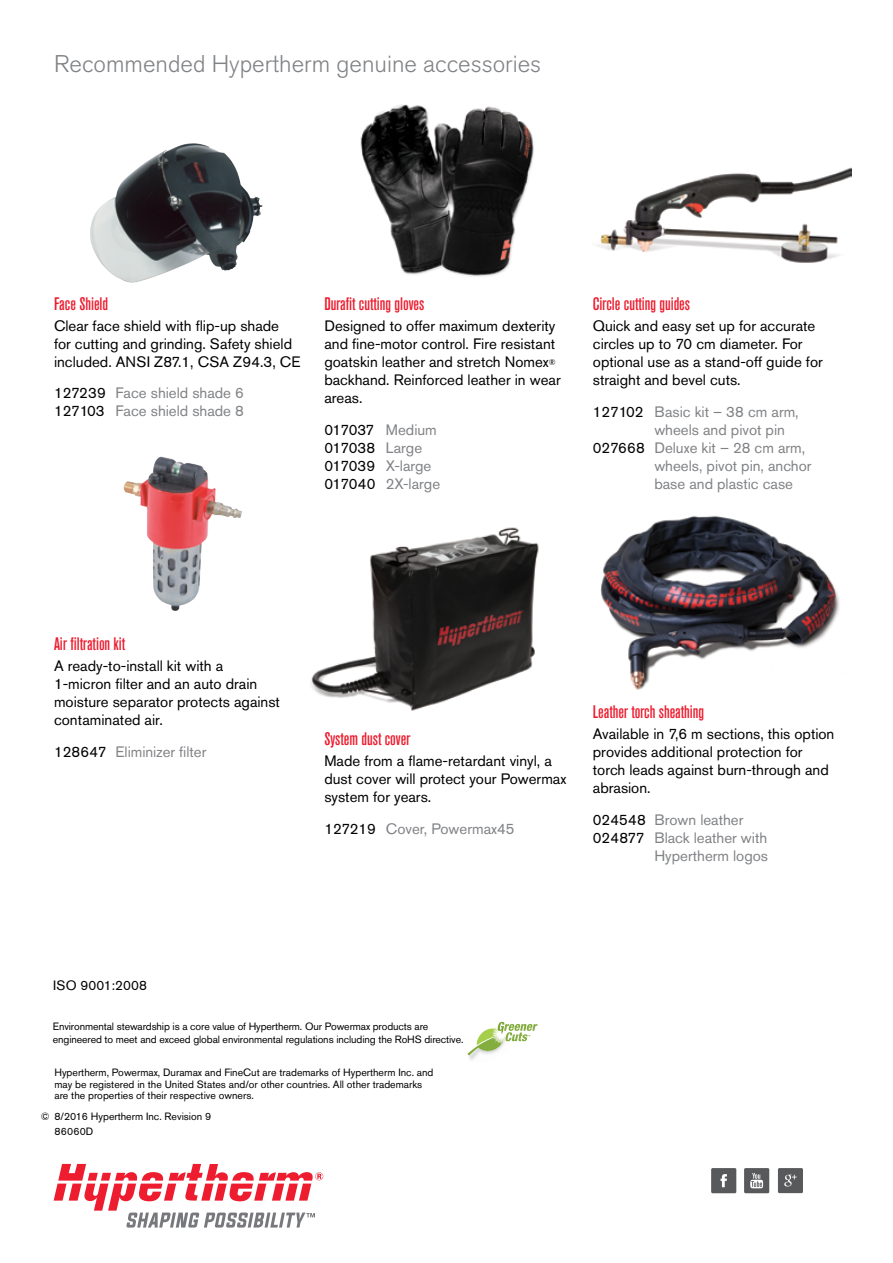
<style>
.page{position:relative;width:893px;height:1263px;background:#fff}
.page>*{position:absolute;margin:0;border:0;box-sizing:border-box;transform-origin:0 0}
.Cover_subtitle_Data{font:300 24px "Akzidenz Grotesk Pro";color:#808285}
.B_Head_Data_-_12_15{font:500 condensed 18px "Akzidenz Grotesk Pro";color:#ed1c2e}
.Accessory_Descriptio{font:15px/18px "Akzidenz Grotesk Pro";color:#000}
.Accessory_Product_Nu{font:15px/18px "Akzidenz Grotesk Pro";color:#808285}
.Accessory_Product_Nu-2{font:15px "Akzidenz Grotesk Pro";color:#000}
.t1{font:13.5px "Akzidenz Grotesk Pro";letter-spacing:.01em;color:#000}
.Text_no_indent{font:10.5px/11.2px "Akzidenz Grotesk Pro";color:#000}
.s1{color:#000}
.s2{font-size:8.25px}
.s3{color:#808285}
</style>
<div class="page">
<div style="left:711px;top:1168px;width:25px;height:25px;background:#58595b"></div>
<svg style="left:720px;top:1174px;width:7px;height:13px"></svg>
<div style="left:744px;top:1168px;width:25px;height:25px;background:#58595b"></div>
<svg style="left:750px;top:1173px;width:13px;height:15px"></svg>
<div style="left:778px;top:1168px;width:25px;height:25px;background:#58595b"></div>
<svg style="left:784px;top:1175px;width:13px;height:12px"></svg>
<img style="left:468px;top:1055px;width:9px;height:5px">
<svg style="left:467px;top:1022px;width:71px;height:33px"></svg>
<img style="left:90px;top:143px;width:148px;height:140px">
<img style="left:123px;top:457px;width:119px;height:154px">
<img style="left:360px;top:104px;width:174px;height:173px">
<img style="left:311px;top:527px;width:228px;height:184px">
<img style="left:598px;top:167px;width:253px;height:96px">
<img style="left:600px;top:515px;width:240px;height:175px">
<svg style="left:54px;top:1164px;width:269px;height:63px"></svg>
<p class="Cover_subtitle_Data" style="left:54px;top:48px;width:489px">Recommended Hypertherm genuine accessories</p>
<p class="B_Head_Data_-_12_15" style="left:54px;top:292px;width:56px">Face Shield</p>
<p class="Accessory_Descriptio" style="left:54px;top:317px;width:248px">Clear face shield with flip-up shade<br>for cutting and grinding. Safety shield included. ANSI Z87.1, CSA Z94.3, CE</p>
<p class="Accessory_Product_Nu" style="left:54px;top:384px;width:191px"><span class="s1">127239</span> Face shield shade 6</p>
<p class="Accessory_Product_Nu" style="left:54px;top:402px;width:191px"><span class="s1">127103</span> Face shield shade 8</p>
<p class="B_Head_Data_-_12_15" style="left:324px;top:292px;width:102px">Durafit cutting gloves</p>
<p class="Accessory_Descriptio" style="left:324px;top:317px;width:238px">Designed to offer maximum dexterity and fine-motor control. Fire resistant goatskin leather and stretch Nomex<span class="s2">® </span>backhand. Reinforced leather in wear areas.</p>
<p class="Accessory_Product_Nu-2" style="left:324px;top:420px;width:114px">017037 <span class="s3">Medium</span></p>
<p class="Accessory_Product_Nu-2" style="left:324px;top:438px;width:99px">017038 <span class="s3">Large</span></p>
<p class="Accessory_Product_Nu" style="left:324px;top:456px;width:109px"><span class="s1">017039</span> X-large</p>
<p class="Accessory_Product_Nu" style="left:324px;top:474px;width:117px"><span class="s1">017040</span> 2X-large</p>
<p class="B_Head_Data_-_12_15" style="left:593px;top:292px;width:99px">Circle cutting guides</p>
<p class="Accessory_Descriptio" style="left:593px;top:317px;width:231px">Quick and easy set up for accurate circles up to 70 cm diameter. For optional use as a stand-off guide for straight and bevel cuts.</p>
<p class="Accessory_Product_Nu" style="left:654px;top:402px;width:146px;text-indent:-62px"><span class="s1">127102</span> Basic kit – 38 cm arm, wheels and pivot pin</p>
<p class="Accessory_Product_Nu" style="left:654px;top:438px;width:159px;text-indent:-62px"><span class="s1">027668</span> Deluxe kit – 28 cm arm, wheels, pivot pin, anchor base and plastic case</p>
<p class="B_Head_Data_-_12_15" style="left:54px;top:632px;width:73px">Air filtration kit</p>
<p class="Accessory_Descriptio" style="left:54px;top:657px;width:227px">A ready-to-install kit with a<br>1-micron filter and an auto drain moisture separator protects against contaminated air.</p>
<p class="Accessory_Product_Nu" style="left:54px;top:743px;width:154px"><span class="s1">128647</span> Eliminizer filter</p>
<p class="B_Head_Data_-_12_15" style="left:324px;top:727px;width:88px">System dust cover</p>
<p class="Accessory_Descriptio" style="left:324px;top:752px;width:243px">Made from a flame-retardant vinyl, a dust cover will protect your Powermax system for years.</p>
<p class="Accessory_Product_Nu" style="left:324px;top:819px;width:192px"><span class="s1">127219</span> Cover, Powermax45</p>
<p class="B_Head_Data_-_12_15" style="left:593px;top:700px;width:113px">Leather torch sheathing</p>
<p class="Accessory_Descriptio" style="left:593px;top:725px;width:243px">Available in 7,6 m sections, this option provides additional protection for torch leads against burn-through and abrasion.</p>
<p class="Accessory_Product_Nu" style="left:593px;top:810px;width:152px"><span class="s1">024548</span> Brown leather</p>
<p class="Accessory_Product_Nu" style="left:593px;top:828px;width:177px;text-align:right"><span class="s1">024877</span> Black leather with<br>Hypertherm logos</p>
<p class="t1" style="left:53px;top:977px;width:95px">ISO 9001:2008</p>
<p class="Text_no_indent" style="left:53px;top:1019px;width:412px;line-height:13.5px">Environmental stewardship is a core value of Hypertherm. Our Powermax products are engineered to meet and exceed global environmental regulations including the RoHS directive.</p>
<p class="Text_no_indent" style="left:54px;top:1067px;width:381px">Hypertherm, Powermax, Duramax and FineCut are trademarks of Hypertherm Inc. and may be registered in the United States and/or other countries. All other trademarks are the properties of their respective owners.</p>
<p class="Text_no_indent" style="left:41px;top:1111px;width:172px">© 8/2016 Hypertherm Inc. Revision 9</p>
<p class="Text_no_indent" style="left:54px;top:1126px;width:40px">86060D</p>
</div>
